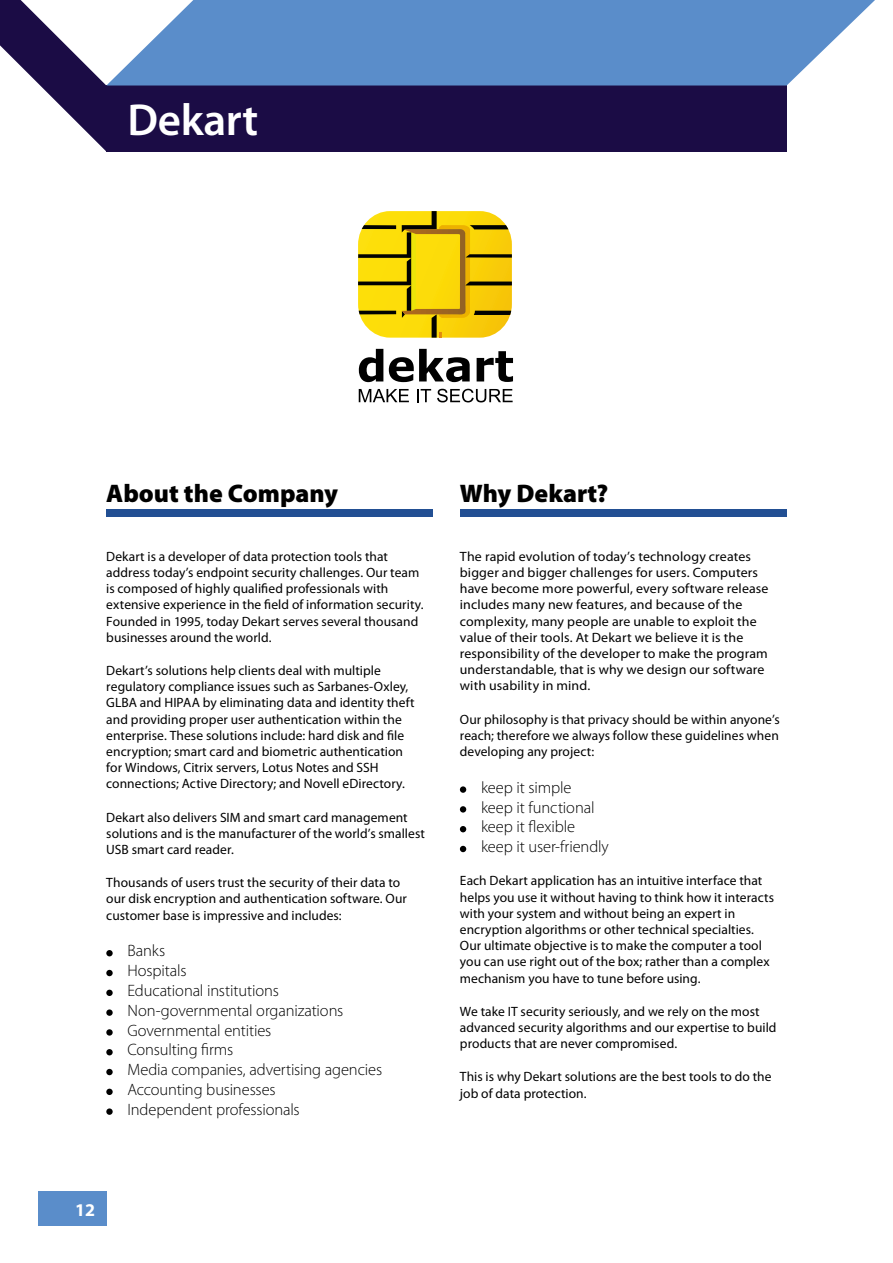
<style>
.page{position:relative;width:893px;height:1263px;background:#fff}
.page>*{position:absolute;margin:0;border:0;box-sizing:border-box;transform-origin:0 0}
.t1{font:600 45px "Myriad Pro";letter-spacing:-.005em;color:#fff}
.t2{font:900 25.5px "Myriad Pro";color:#000}
.t3{font:700 18px "Myriad Pro";color:#fff}
.t4{font:300 16.5px/19.8px "Myriad Pro";letter-spacing:-.01em;color:#000}
.t5{font:13.5px/16.2px "Myriad Pro";letter-spacing:.005em;color:#000}
</style>
<div class="page">
<div style="left:106px;top:86px;width:681px;height:66px;background:#1b0c45"></div>
<svg style="left:106px;top:0;width:769px;height:86px;background:#6e9acf"></svg>
<svg style="left:0;top:0;width:106px;height:151px"></svg>
<div style="left:38px;top:1192px;width:68px;height:34px;background:#5a8dca"></div>
<svg style="left:358px;top:211px;width:154px;height:127px;background:#ddbd16"></svg>
<svg style="left:359px;top:349px;width:24px;height:33px"></svg>
<svg style="left:389px;top:349px;width:81px;height:33px"></svg>
<svg style="left:477px;top:351px;width:36px;height:31px"></svg>
<svg style="left:359px;top:389px;width:50px;height:13px"></svg>
<svg style="left:417px;top:389px;width:14px;height:13px"></svg>
<svg style="left:437px;top:389px;width:76px;height:13px"></svg>
<div style="left:106px;top:950px;width:7px;height:6px;background:#000;border-radius:50%"></div>
<div style="left:106px;top:970px;width:7px;height:6px;background:#000;border-radius:50%"></div>
<div style="left:106px;top:990px;width:7px;height:6px;background:#000;border-radius:50%"></div>
<svg style="left:106px;top:1009px;width:7px;height:7px"></svg>
<svg style="left:106px;top:1029px;width:7px;height:7px"></svg>
<div style="left:106px;top:1049px;width:7px;height:6px;background:#000;border-radius:50%"></div>
<div style="left:106px;top:1069px;width:7px;height:6px;background:#000;border-radius:50%"></div>
<div style="left:106px;top:1089px;width:7px;height:6px;background:#000;border-radius:50%"></div>
<svg style="left:106px;top:1108px;width:7px;height:7px"></svg>
<div style="left:460px;top:786px;width:6px;height:7px;background:#000;border-radius:50%"></div>
<svg style="left:460px;top:806px;width:6px;height:6px"></svg>
<svg style="left:460px;top:826px;width:6px;height:6px"></svg>
<svg style="left:460px;top:846px;width:6px;height:6px"></svg>
<div style="left:106px;top:510px;width:327px;height:7px;background:#224f93"></div>
<div style="left:460px;top:510px;width:327px;height:7px;background:#224f93"></div>
<h1 class="t1" style="left:128px;top:91px;width:132px">Dekart</h1>
<h2 class="t2" style="left:106px;top:476px;width:233px">About the Company</h2>
<p class="t5" style="left:106px;top:548px;width:319px">Dekart is a developer of data protection tools that address today’s endpoint security challenges. Our team is composed of highly qualified professionals with extensive experience in the field of information security.<br>Founded in 1995, today Dekart serves several thousand businesses around the world.</p>
<p class="t5" style="left:106px;top:662px;width:310px">Dekart’s solutions help clients deal with multiple regulatory compliance issues such as Sarbanes-Oxley, GLBA and HIPAA by eliminating data and identity theft and providing proper user authentication within the enterprise. These solutions include: hard disk and file encryption; smart card and biometric authentication for Windows, Citrix servers, Lotus Notes and SSH connections; Active Directory; and Novell eDirectory.</p>
<p class="t5" style="left:106px;top:809px;width:320px">Dekart also delivers SIM and smart card management solutions and is the manufacturer of the world’s smallest<br>USB smart card reader.</p>
<p class="t5" style="left:106px;top:874px;width:302px">Thousands of users trust the security of their data to our disk encryption and authentication software. Our customer base is impressive and includes:</p>
<p class="t4" style="left:128px;top:941px;width:256px">Banks<br>Hospitals<br>Educational institutions<br>Non-governmental organizations<br>Governmental entities<br>Consulting firms<br>Media companies, advertising agencies<br>Accounting businesses<br>Independent professionals</p>
<h3 class="t3" style="left:75px;top:1198px;width:21px">12</h3>
<h2 class="t2" style="left:460px;top:476px;width:150px">Why Dekart?</h2>
<p class="t5" style="left:460px;top:548px;width:310px">The rapid evolution of today’s technology creates bigger and bigger challenges for users. Computers have become more powerful, every software release includes many new features, and because of the complexity, many people are unable to exploit the value of their tools. At Dekart we believe it is the responsibility of the developer to make the program understandable, that is why we design our software with usability in mind.</p>
<p class="t5" style="left:460px;top:711px;width:321px;text-align:justify">Our philosophy is that privacy should be within anyone’s reach; therefore we always follow these guidelines when developing any project:</p>
<p class="t4" style="left:481px;top:777px;width:129px">keep it simple<br>keep it functional keep it flexible keep it user-friendly</p>
<p class="t5" style="left:460px;top:872px;width:316px">Each Dekart application has an intuitive interface that helps you use it without having to think how it interacts with your system and without being an expert in encryption algorithms or other technical specialties.<br>Our ultimate objective is to make the computer a tool you can use right out of the box; rather than a complex mechanism you have to tune before using.</p>
<p class="t5" style="left:460px;top:1003px;width:318px">We take IT security seriously, and we rely on the most advanced security algorithms and our expertise to build products that are never compromised.</p>
<p class="t5" style="left:460px;top:1068px;width:313px">This is why Dekart solutions are the best tools to do the job of data protection.</p>
</div>
